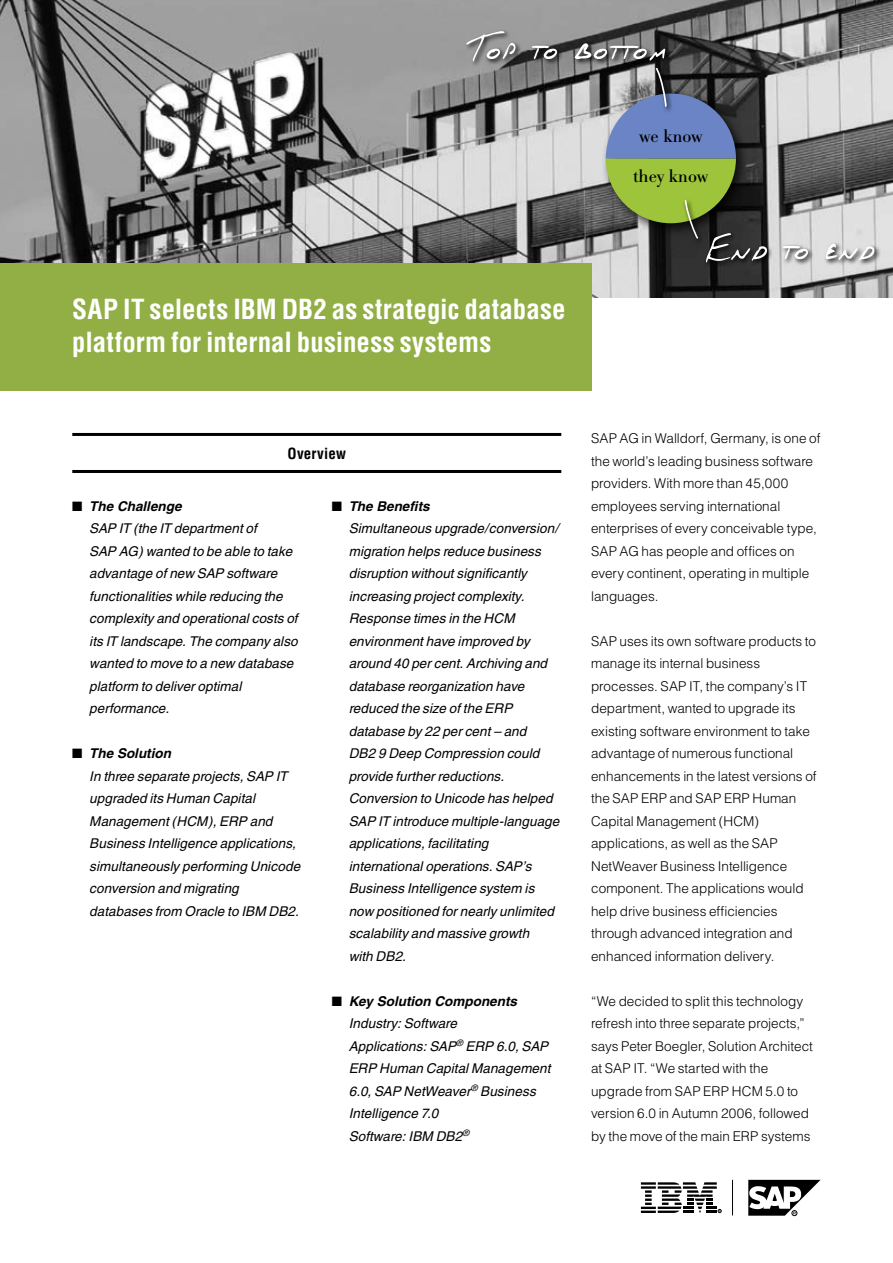
<style>
.page{position:relative;width:893px;height:1263px;background:#fff}
.page>*{position:absolute;margin:0;border:0;box-sizing:border-box;transform-origin:0 0}
.CS_Headline{font:700 condensed 27px/33px "Helvetica";letter-spacing:.005em;color:#fff}
.t1{font:18px "Bodoni Berthold BQ";color:#000}
.CS_Highlight_heading{font:700 condensed 15px "Helvetica";letter-spacing:.015em;color:#000}
.CS_Highlight_text{font:italic 13.5px/22.5px "Helvetica";letter-spacing:.005em;color:#000}
.CS_Helvetica_text{font:300 13.5px/22.5px "Helvetica";color:#000}
.overview_subhead{font:italic 700 13.5px "Helvetica";color:#000}
</style>
<div class="page">
<svg style="left:748px;top:1180px;width:72px;height:36px"></svg>
<svg style="left:641px;top:1182px;width:80px;height:31px"></svg>
<hr style="left:732px;top:1180px;width:1px;height:35px;background:#000">
<img style="left:0;top:0;width:893px;height:298px">
<div style="left:0;top:264px;width:591px;height:127px;background:#92af45"></div>
<div style="left:601px;top:88px;width:183px;height:171px;background:#000;opacity:.75"></div>
<svg style="left:464px;top:28px;width:255px;height:65px;background:#707070"></svg>
<svg style="left:466px;top:31px;width:50px;height:31px;background:#969696"></svg>
<svg style="left:532px;top:46px;width:25px;height:13px"></svg>
<svg style="left:703px;top:231px;width:190px;height:67px;background:#969696"></svg>
<svg style="left:783px;top:246px;width:25px;height:13px"></svg>
<svg style="left:826px;top:244px;width:48px;height:17px"></svg>
<svg style="left:575px;top:43px;width:192px;height:219px;background:#6a7469"></svg>
<hr style="left:72px;top:433px;width:489px;height:3px;background:#000">
<hr style="left:72px;top:470px;width:489px;height:3px;background:#000">
<h2 class="t1" style="left:639px;top:125px;width:66px">we know</h2>
<h2 class="t1" style="left:633px;top:165px;width:77px">they know</h2>
<p class="CS_Headline" style="left:72px;top:293px;width:495px">SAP IT selects IBM DB2 as strategic database platform for internal business systems</p>
<p class="CS_Highlight_heading" style="left:287px;top:444px;width:60px">Overview</p>
<p class="overview_subhead" style="left:89px;top:498px;width:94px">The Challenge</p>
<p class="CS_Highlight_text" style="left:89px;top:517px;width:210px">SAP IT (the IT department of<br>SAP AG) wanted to be able to take advantage of new SAP software functionalities while reducing the complexity and operational costs of its IT landscape. The company also wanted to move to a new database platform to deliver optimal performance.</p>
<p class="overview_subhead" style="left:89px;top:745px;width:83px">The Solution</p>
<p class="CS_Highlight_text" style="left:89px;top:765px;width:212px">In three separate projects, SAP IT upgraded its Human Capital<br>Management (HCM), ERP and<br>Business Intelligence applications, simultaneously performing Unicode conversion and migrating databases from Oracle to IBM DB2.</p>
<p class="overview_subhead" style="left:349px;top:498px;width:83px">The Benefits</p>
<p class="CS_Highlight_text" style="left:349px;top:517px;width:212px">Simultaneous upgrade/conversion/ migration helps reduce business disruption without significantly increasing project complexity.<br>Response times in the HCM environment have improved by around 40 per cent. Archiving and database reorganization have reduced the size of the ERP database by 22 per cent – and<br>DB2 9 Deep Compression could provide further reductions.<br>Conversion to Unicode has helped<br>SAP IT introduce multiple-language applications, facilitating international operations. SAP’s<br>Business Intelligence system is now positioned for nearly unlimited scalability and massive growth<br>with DB2.</p>
<p class="overview_subhead" style="left:349px;top:993px;width:170px">Key Solution Components</p>
<p class="CS_Highlight_text" style="left:349px;top:1012px;width:110px">Industry: Software</p>
<p class="CS_Highlight_text" style="left:349px;top:1035px;width:203px">Applications: SAP<sup>®</sup> ERP 6.0, SAP<br>ERP Human Capital Management<br>6.0, SAP NetWeaver<sup>®</sup> Business<br>Intelligence 7.0</p>
<p class="CS_Highlight_text" style="left:349px;top:1125px;width:122px">Software: IBM DB2<sup>®</sup></p>
<p class="CS_Helvetica_text" style="left:591px;top:427px;width:231px">SAP AG in Walldorf, Germany, is one of the world’s leading business software providers. With more than 45,000 employees serving international enterprises of every conceivable type, SAP AG has people and offices on every continent, operating in multiple languages.</p>
<p class="CS_Helvetica_text" style="left:591px;top:629px;width:227px">SAP uses its own software products to manage its internal business processes. SAP IT, the company’s IT department, wanted to upgrade its existing software environment to take advantage of numerous functional enhancements in the latest versions of the SAP ERP and SAP ERP Human Capital Management (HCM) applications, as well as the SAP NetWeaver Business Intelligence component. The applications would help drive business efficiencies through advanced integration and enhanced information delivery.</p>
<p class="CS_Helvetica_text" style="left:591px;top:989px;width:223px">“We decided to split this technology refresh into three separate projects,” says Peter Boegler, Solution Architect at SAP IT. “We started with the upgrade from SAP ERP HCM 5.0 to version 6.0 in Autumn 2006, followed by the move of the main ERP systems</p>
</div>
